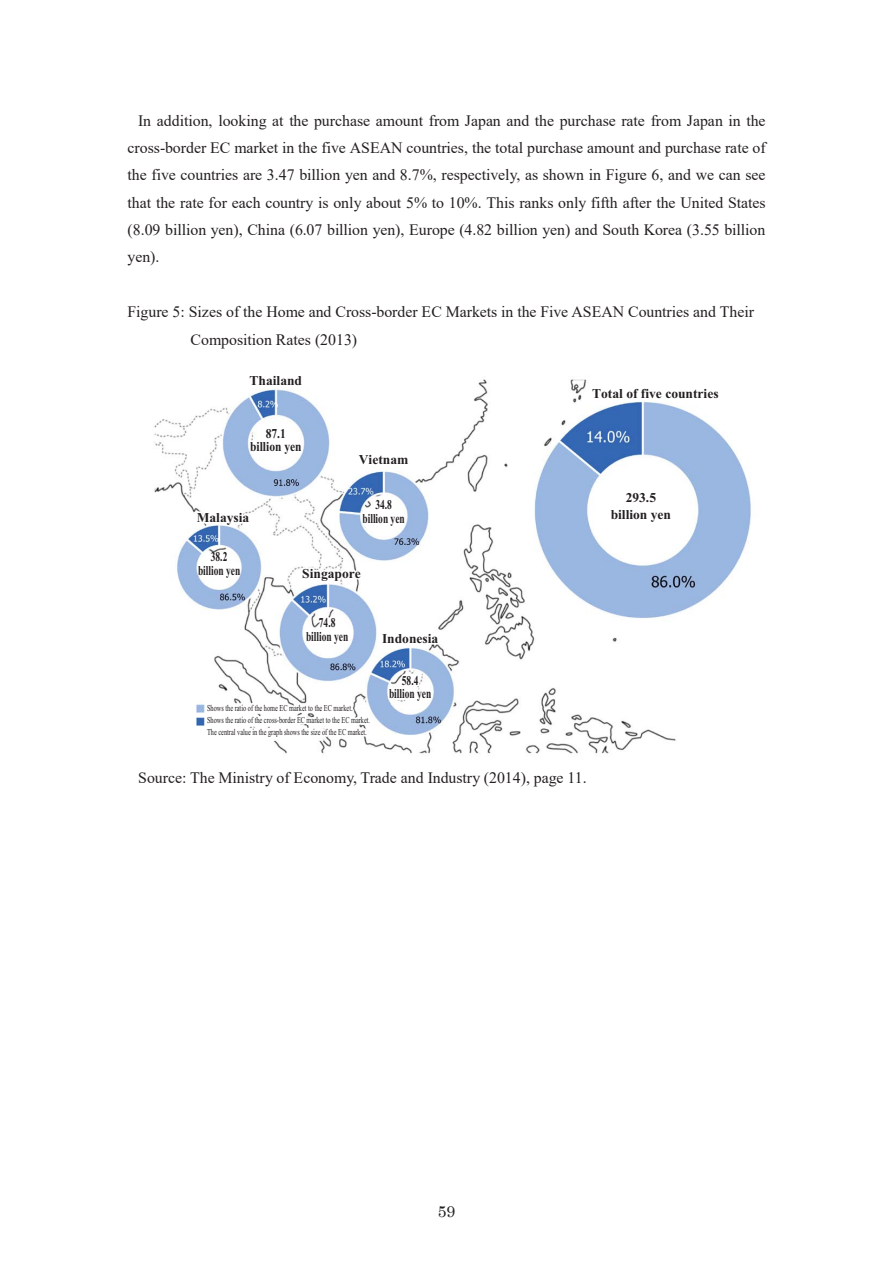
<style>
.page{position:relative;width:893px;height:1263px;background:#fff}
.page>*{position:absolute;margin:0;border:0;box-sizing:border-box;transform-origin:0 0}
.t1{font:700 19.5px "Arial";color:#231f20}
.t2{font:15.9px/27.3px "Times New Roman";color:#231f20;text-align:justify}
.t3{font:15.75px "Century";color:#231f20}
.t4{font:700 13.5px/16.5px "Times New Roman";color:#231f20;text-align:center}
.t5{font:700 13.5px/13.5px "Times New Roman";color:#231f20;text-align:center;scale:.7 1}
.t6{font:700 13.5px/13.5px "Times New Roman";color:#231f20;text-align:center;scale:.85 1}
.t7{font:700 11.4px "Meiryo";color:#231f20}
.t8{font:10.8px/13px "MS P Gothic";color:#231f20}
.t9{font:700 9.75px "Tahoma";letter-spacing:.005em;color:#231f20}
.t10{font:700 9.75px "Meiryo";color:#231f20}
.t11{font:9px/12px "Times New Roman";color:#231f20;scale:.7 1}
.s1{font-family:"Meiryo"}
.s2{color:#8ab0dc}
.s3{color:#236ab4}
.s4{font-family:"MS P Gothic";font-weight:400}
</style>
<div class="page">
<img style="left:154px;top:379px;width:597px;height:375px">
<svg style="left:172px;top:387px;width:291px;height:362px"></svg>
<p class="t2" style="left:128px;top:106px;width:639px;text-indent:11px">In addition, looking at the purchase amount from Japan and the purchase rate from Japan in the cross-border EC market in the five ASEAN countries, the total purchase amount and purchase rate of the five countries are 3.47 billion yen and 8.7%, respectively, as shown in Figure 6, and we can see that the rate for each country is only about 5% to 10%. This ranks only fifth after the United States (8.09 billion yen), China (6.07 billion yen), Europe (4.82 billion yen) and South Korea (3.55 billion yen).</p>
<p class="t2" style="left:191px;top:298px;width:565px;text-indent:-63px">Figure 5: Sizes of the Home and Cross-border EC Markets in the Five ASEAN Countries and Their<br>Composition Rates (2013)</p>
<p class="t4" style="left:250px;top:372px;width:54px">Thailand</p>
<p class="t10" style="left:265px;top:374px;width:21px">タイ</p>
<p class="t6" style="left:250px;top:426px;width:62px">87.1 billion yen</p>
<p class="t9" style="left:260px;top:437px;width:40px">871<span class="s1">億円</span></p>
<p class="t4" style="left:359px;top:451px;width:51px">Vietnam</p>
<p class="t5" style="left:362px;top:498px;width:62px">34.8 billion yen</p>
<p class="t10" style="left:367px;top:458px;width:41px">ベトナム</p>
<p class="t9" style="left:366px;top:510px;width:40px">348<span class="s1">億円</span></p>
<p class="t4" style="left:197px;top:509px;width:54px">Malaysia</p>
<p class="t10" style="left:194px;top:514px;width:50px">マレーシア</p>
<p class="t9" style="left:200px;top:560px;width:40px">382<span class="s1">億円</span></p>
<p class="t5" style="left:198px;top:550px;width:62px">38.2 billion yen</p>
<p class="t4" style="left:302px;top:565px;width:60px">Singapore</p>
<p class="t10" style="left:298px;top:571px;width:60px">シンガポール</p>
<p class="t5" style="left:306px;top:616px;width:62px">74.8 billion yen</p>
<p class="t9" style="left:308px;top:625px;width:40px">748<span class="s1">億円</span></p>
<p class="t4" style="left:382px;top:630px;width:58px">Indonesia</p>
<p class="t10" style="left:380px;top:635px;width:60px">インドネシア</p>
<p class="t8" style="left:195px;top:701px;width:69px"><span class="s2">■</span>は自国EC率</p>
<p class="t8" style="left:195px;top:714px;width:129px"><span class="s3">■</span>は越境EC率<br>グラフ中央値はEC市場規模</p>
<p class="t11" style="left:207px;top:702px;width:234px">Shows the ratio of the home EC market to the EC market.<br>Shows the ratio of the cross-border EC market to the EC market.<br>The central value in the graph shows the size of the EC market.</p>
<p class="t5" style="left:389px;top:673px;width:62px">58.4 billion yen</p>
<p class="t9" style="left:391px;top:686px;width:40px">584<span class="s1">億円</span></p>
<p class="t7" style="left:619px;top:385px;width:55px">5ヵ国合計</p>
<p class="t4" style="left:592px;top:385px;width:128px">Total of five countries</p>
<p class="t4" style="left:611px;top:489px;width:62px">293.5 billion yen</p>
<p class="t1" style="left:599px;top:503px;width:89px">2,935<span class="s4">億円</span></p>
<p class="t2" style="left:138px;top:763px;width:450px">Source: The Ministry of Economy, Trade and Industry (2014), page 11.</p>
<p class="t3" style="left:438px;top:1198px;width:19px">59</p>
</div>
